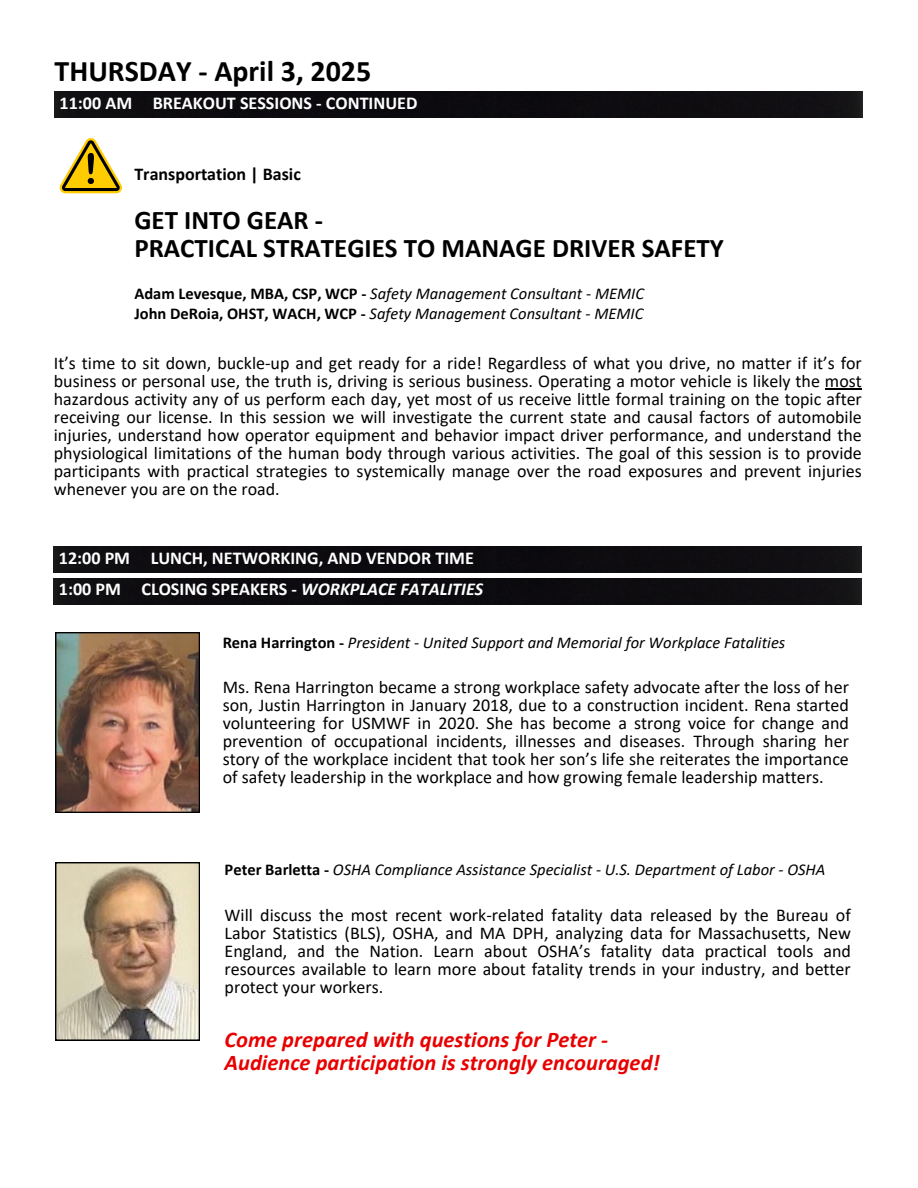
<style>
.page{position:relative;width:918px;height:1188px;background:#fff}
.page>*{position:absolute;margin:0;border:0;box-sizing:border-box;transform-origin:0 0}
.t1{font:700 30px "Calibri";color:#000}
.t2{font:700 27px/28.2px "Calibri";color:#000}
.t3{font:italic 700 22.5px/22.5px "Calibri";color:#e80000}
.t4{font:700 18.15px "Calibri";color:#fff}
.t5{font:18px/18px "Calibri";color:#000;text-align:justify}
.t6{font:700 18px "Calibri";color:#000}
.t7{font:italic 16.5px "Calibri";color:#000}
.s1{font-weight:700;font-style:normal}
.s2{font-style:italic}
</style>
<div class="page">
<div style="left:54px;top:547px;width:807px;height:26px;background:#0e0c0f"></div>
<div style="left:54px;top:579px;width:807px;height:26px;background:#0e0c0f"></div>
<img style="left:55px;top:632px;width:144px;height:180px">
<img style="left:55px;top:862px;width:144px;height:178px">
<hr style="left:825px;top:388px;width:37px;height:1px;background:#000">
<svg style="left:59px;top:138px;width:63px;height:55px"></svg>
<div style="left:55px;top:92px;width:807px;height:26px;background:#0e0c0f"></div>
<h4 class="t1" style="left:55px;top:59px;width:318px">THURSDAY - April 3, 2025</h4>
<h4 class="t4" style="left:60px;top:95px;width:359px">11:00 AM BREAKOUT SESSIONS - CONTINUED</h4>
<p class="t6" style="left:134px;top:167px;width:168px">Transportation | Basic</p>
<p class="t2" style="left:134px;top:208px;width:591px">GET INTO GEAR -<br>PRACTICAL STRATEGIES TO MANAGE DRIVER SAFETY</p>
<h4 class="t7" style="left:134px;top:287px;width:511px"><span class="s1">Adam Levesque, MBA, CSP, WCP -</span> Safety Management Consultant - MEMIC</h4>
<p class="t7" style="left:134px;top:307px;width:510px"><span class="s1">John DeRoia, OHST, WACH, WCP -</span> Safety Management Consultant - MEMIC</p>
<p class="t5" style="left:54px;top:356px;width:810px">It’s time to sit down, buckle-up and get ready for a ride! Regardless of what you drive, no matter if it’s for business or personal use, the truth is, driving is serious business. Operating a motor vehicle is likely the most hazardous activity any of us perform each day, yet most of us receive little formal training on the topic after receiving our license. In this session we will investigate the current state and causal factors of automobile injuries, understand how operator equipment and behavior impact driver performance, and understand the physiological limitations of the human body through various activities. The goal of this session is to provide participants with practical strategies to systemically manage over the road exposures and prevent injuries whenever you are on the road.</p>
<h1 class="t4" style="left:59px;top:550px;width:417px">12:00 PM LUNCH, NETWORKING, AND VENDOR TIME</h1>
<p class="t4" style="left:59px;top:582px;width:426px">1:00 PM CLOSING SPEAKERS - <span class="s2">WORKPLACE FATALITIES</span></p>
<h5 class="t7" style="left:223px;top:635px;width:564px"><span class="s1">Rena Harrington -</span> President - United Support and Memorial for Workplace Fatalities</h5>
<p class="t5" style="left:223px;top:680px;width:628px">Ms. Rena Harrington became a strong workplace safety advocate after the loss of her son, Justin Harrington in January 2018, due to a construction incident. Rena started volunteering for USMWF in 2020. She has become a strong voice for change and prevention of occupational incidents, illnesses and diseases. Through sharing her story of the workplace incident that took her son’s life she reiterates the importance of safety leadership in the workplace and how growing female leadership matters.</p>
<p class="t7" style="left:225px;top:863px;width:602px"><span class="s1">Peter Barletta -</span> OSHA Compliance Assistance Specialist - U.S. Department of Labor - OSHA</p>
<h2 class="t5" style="left:225px;top:907px;width:628px">Will discuss the most recent work-related fatality data released by the Bureau of Labor Statistics (BLS), OSHA, and MA DPH, analyzing data for Massachusetts, New England, and the Nation. Learn about OSHA’s fatality data practical tools and resources available to learn more about fatality trends in your industry, and better protect your workers.</h2>
<p class="t3" style="left:225px;top:1030px;width:437px">Come prepared with questions for Peter -<br>Audience participation is strongly encouraged!</p>
</div>
